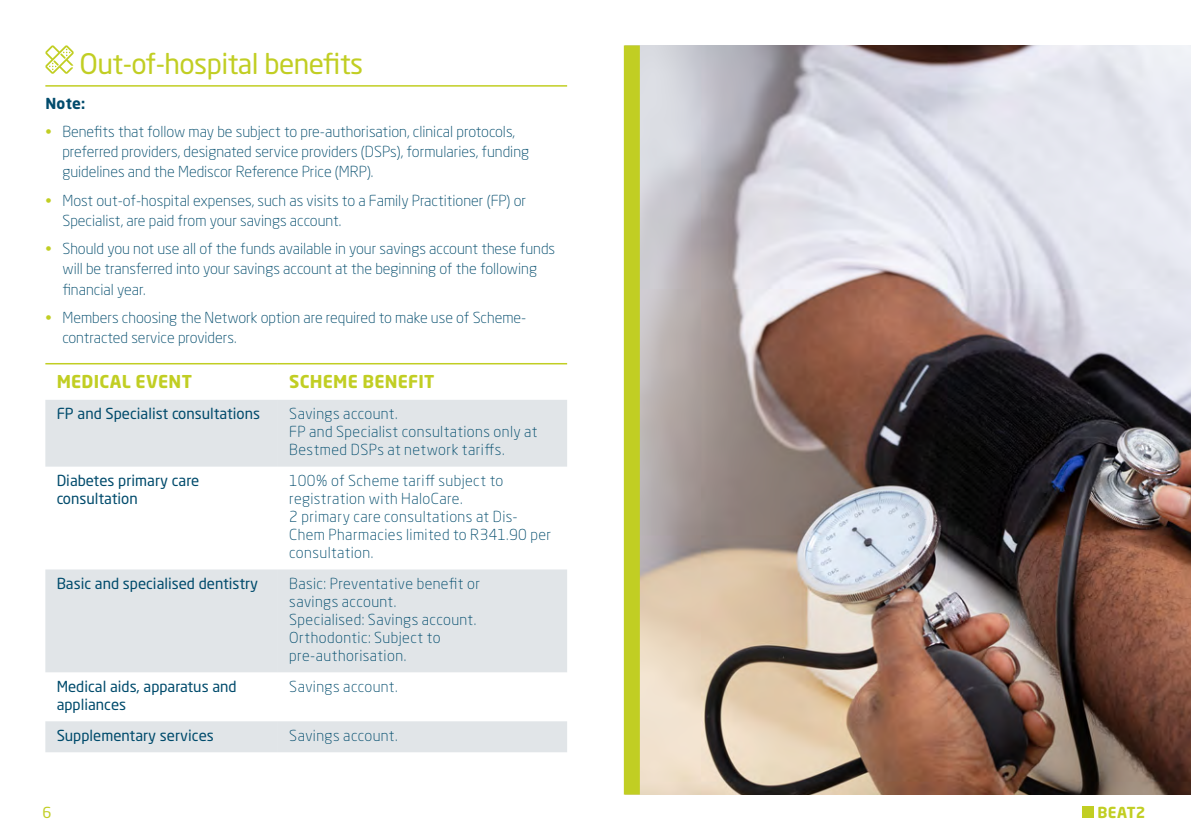
<style>
.page{position:relative;width:1191px;height:840px;background:#fff}
.page>*{position:absolute;margin:0;border:0;box-sizing:border-box;transform-origin:0 0}
.t1{font:28px "Neo Sans Std";letter-spacing:-.02em;color:#c1ce23}
.t2{font:700 17.6px "Neo Sans Std";letter-spacing:.015em;color:#c1ce23}
.t3{font:300 15px/20px "Neo Sans Std";color:#004b6c}
.t4{font:300 15px/18px "Neo Sans Std";letter-spacing:.025em;color:#004b6c}
.t5{font:15px/18px "Neo Sans Std";color:#004b6c}
.t6{font:700 15px "Neo Sans Std";color:#004b6c}
.t7{font:700 15px "Neo Sans Std";letter-spacing:.02em;color:#c1ce23}
.t8{font:15px "Neo Sans Std";color:#c1ce23}
.s1{color:#c1ce23}
</style>
<div class="page">
<img style="left:640px;top:45px;width:551px;height:749px">
<div style="left:624px;top:45px;width:16px;height:749px;background:#c1ce23"></div>
<hr style="left:45px;top:85px;width:522px;height:2px;background:#c1ce23">
<svg style="left:45px;top:45px;width:29px;height:29px"></svg>
<svg style="left:45px;top:400px;width:233px;height:351px;fill:#e1e5e8"></svg>
<svg style="left:278px;top:400px;width:289px;height:351px;fill:#e1e5e8"></svg>
<hr style="left:45px;top:363px;width:233px;height:1px;background:#c1ce23">
<hr style="left:278px;top:363px;width:289px;height:1px;background:#c1ce23">
<div style="left:1082px;top:806px;width:11px;height:11px;background:#c1ce23"></div>
<h1 class="t1" style="left:79px;top:46px;width:285px">Out-of-hospital benefits</h1>
<p class="t6" style="left:45px;top:94px;width:42px">Note:</p>
<p class="t3" style="left:62px;top:122px;width:468px;text-indent:-17px"><span class="s1">•</span> Benefits that follow may be subject to pre-authorisation, clinical protocols, preferred providers, designated service providers (DSPs), formularies, funding guidelines and the Mediscor Reference Price (MRP).</p>
<p class="t3" style="left:62px;top:190px;width:465px;text-indent:-17px"><span class="s1">•</span> Most out-of-hospital expenses, such as visits to a Family Practitioner (FP) or<br>Specialist, are paid from your savings account.</p>
<p class="t3" style="left:62px;top:239px;width:494px;text-indent:-17px"><span class="s1">•</span> Should you not use all of the funds available in your savings account these funds will be transferred into your savings account at the beginning of the following financial year.</p>
<p class="t3" style="left:62px;top:307px;width:465px;text-indent:-17px"><span class="s1">•</span> Members choosing the Network option are required to make use of Scheme&shy;contracted service providers.</p>
<p class="t2" style="left:57px;top:370px;width:137px">MEDICAL EVENT</p>
<p class="t2" style="left:289px;top:370px;width:147px">SCHEME BENEFIT</p>
<p class="t5" style="left:57px;top:404px;width:205px">FP and Specialist consultations</p>
<p class="t4" style="left:289px;top:404px;width:250px">Savings account.<br>FP and Specialist consultations only at<br>Bestmed DSPs at network tariffs.</p>
<p class="t5" style="left:57px;top:471px;width:144px">Diabetes primary care consultation</p>
<p class="t4" style="left:289px;top:471px;width:263px">100% of Scheme tariff subject to registration with HaloCare.<br>2 primary care consultations at Dis-<br>Chem Pharmacies limited to R341.90 per consultation.</p>
<p class="t5" style="left:57px;top:574px;width:203px">Basic and specialised dentistry</p>
<p class="t4" style="left:289px;top:574px;width:192px">Basic: Preventative benefit or savings account.<br>Specialised: Savings account.<br>Orthodontic: Subject to pre-authorisation.</p>
<p class="t5" style="left:57px;top:676px;width:181px">Medical aids, apparatus and appliances</p>
<p class="t4" style="left:289px;top:676px;width:110px">Savings account.</p>
<p class="t5" style="left:57px;top:725px;width:159px">Supplementary services</p>
<p class="t4" style="left:289px;top:725px;width:110px">Savings account.</p>
<p class="t8" style="left:43px;top:802px;width:11px">6</p>
<p class="t7" style="left:1097px;top:802px;width:50px">BEAT2</p>
</div>
